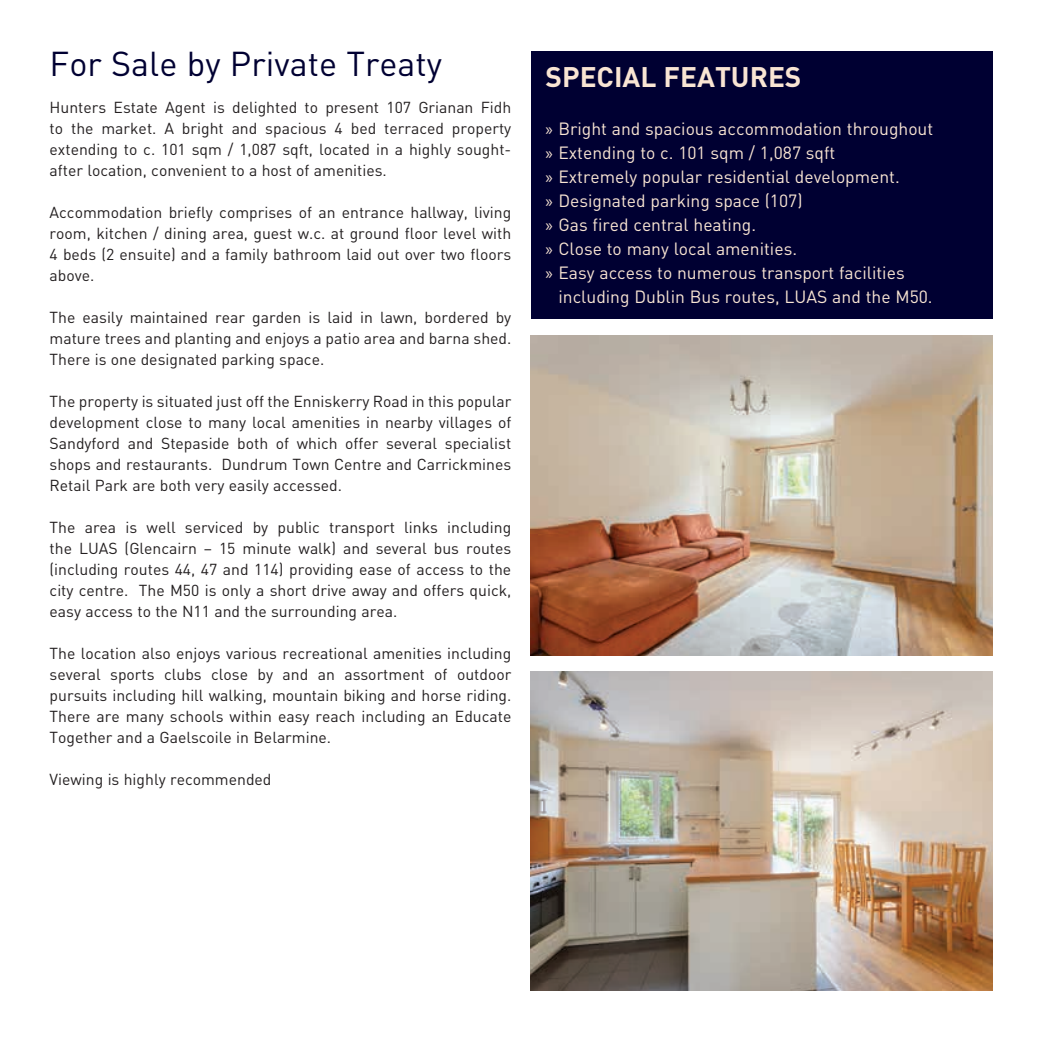
<style>
.page{position:relative;width:1042px;height:1042px;background:#fff}
.page>*{position:absolute;margin:0;border:0;box-sizing:border-box;transform-origin:0 0}
.t1{font:34.12px "DIN Pro";color:#000032}
.t2{font:700 28px "DIN Pro";color:#f9e5d3}
.t3{font:17.5px/24px "DIN Pro";color:#f9e5d3}
.t4{font:15.75px/21px "DIN Pro";color:#231f20;text-align:justify}
.s1{font-family:"Myriad Pro"}
</style>
<div class="page">
<div style="left:531px;top:51px;width:461px;height:267px;background:#000032"></div>
<img style="left:531px;top:672px;width:461px;height:319px">
<img style="left:531px;top:336px;width:461px;height:319px">
<h1 class="t1" style="left:50px;top:40px;width:394px">For Sale by Private Treaty</h1>
<p class="t4" style="left:50px;top:96px;width:463px">Hunters Estate Agent is delighted to present 107 Grianan Fidh to the market. A bright and spacious 4 bed terraced property extending to c. 101 sqm / 1,087 sqft, located in a highly sought&shy;after location, convenient to a host of amenities.</p>
<p class="t4" style="left:50px;top:201px;width:463px">Accommodation briefly comprises of an entrance hallway, living room, kitchen / dining area, guest w.c. at ground floor level with 4 beds (2 ensuite) and a family bathroom laid out over two floors above.</p>
<p class="t4" style="left:50px;top:306px;width:463px">The easily maintained rear garden is laid in lawn, bordered by mature trees and planting and enjoys a patio area and barna shed.<br>There is one designated parking space.</p>
<p class="t4" style="left:50px;top:390px;width:463px">The property is situated just off the Enniskerry Road in this popular development close to many local amenities in nearby villages of Sandyford and Stepaside both of which offer several specialist shops and restaurants. Dundrum Town Centre and Carrickmines Retail Park are both very easily accessed.</p>
<p class="t4" style="left:50px;top:516px;width:463px">The area is well serviced by public transport links including the LUAS (Glencairn – 15 minute walk) and several bus routes (including routes 44, 47 and 114) providing ease of access to the city centre. The M50 is only a short drive away and offers quick, easy access to the N11 and the surrounding area.</p>
<p class="t4" style="left:50px;top:642px;width:463px">The location also enjoys various recreational amenities including several sports clubs close by and an assortment of outdoor pursuits including hill walking, mountain biking and horse riding.<br>There are many schools within easy reach including an Educate Together and a Gaelscoile in Belarmine.</p>
<p class="t4" style="left:50px;top:768px;width:223px">Viewing is highly recommended</p>
<h2 class="t2" style="left:545px;top:58px;width:257px">SPECIAL FEATURES</h2>
<p class="t3" style="left:545px;top:116px;width:389px"><span class="s1">»</span> Bright and spacious accommodation throughout <span class="s1">»</span> Extending to c. 101 sqm / 1,087 sqft<br><span class="s1">»</span> Extremely popular residential development.<br><span class="s1">»</span> Designated parking space (107)<br><span class="s1">»</span> Gas fired central heating.<br><span class="s1">»</span> Close to many local amenities.<br><span class="s1">»</span> Easy access to numerous transport facilities</p>
<p class="t3" style="left:558px;top:284px;width:376px">including Dublin Bus routes, LUAS and the M50.</p>
</div>
